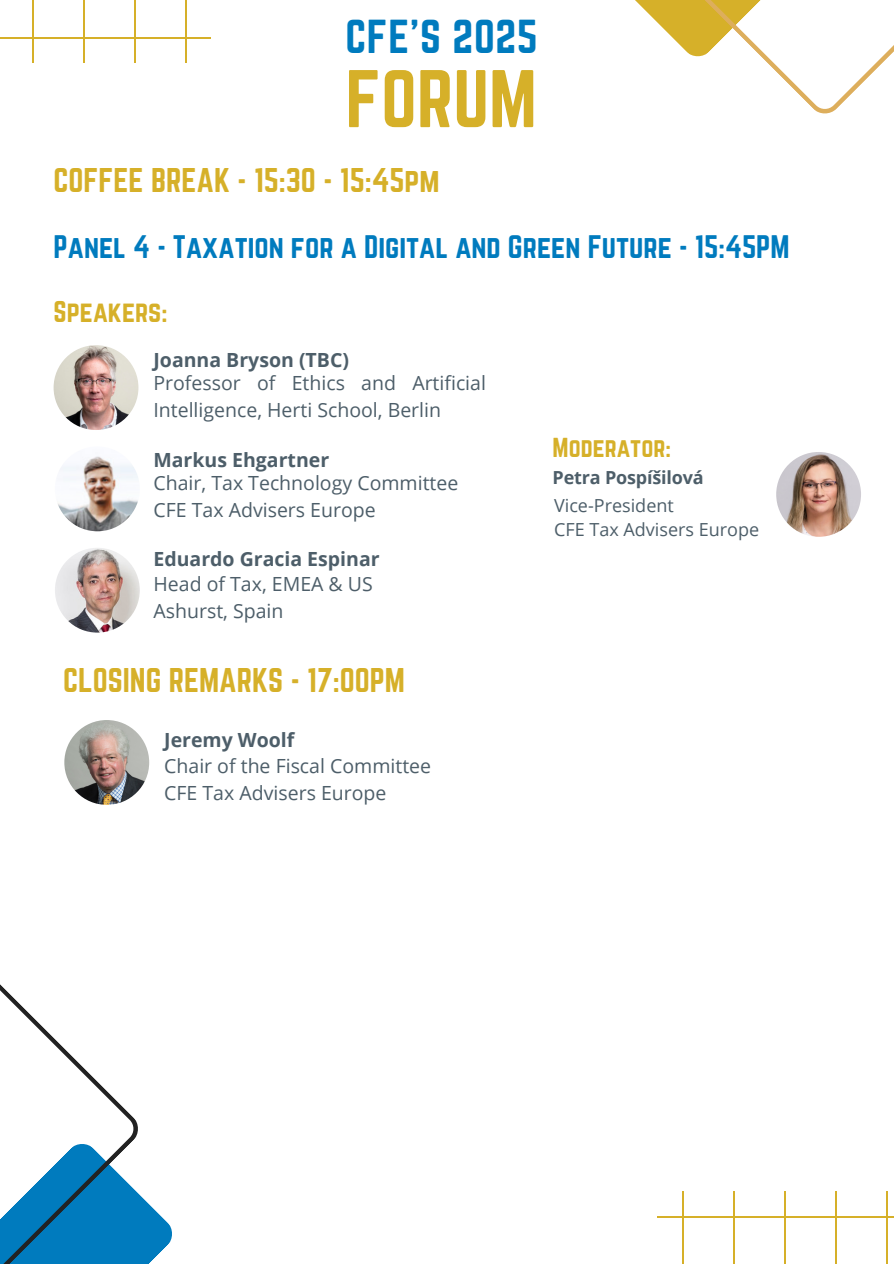
<style>
.page{position:relative;width:894px;height:1264px;background:#fff}
.page>*{position:absolute;margin:0;border:0;box-sizing:border-box;transform-origin:0 0}
.t1{font:71.25px "Norwester";color:#d6b029}
.t2{font:41.7px "Norwester";letter-spacing:.015em;color:#007bbe}
.t3{font:30px "Norwester";color:#d6b029}
.t4{font:28.5px "Norwester";color:#007bbe}
.t5{font:26.25px "Norwester";color:#d6b029}
.t6{font:24px "Norwester";color:#d6b029}
.t7{font:19.5px/27px "Open Sans";color:#4d5e69}
.t8{font:700 19.5px "Open Sans";color:#4d5e69}
.t9{font:18px "Open Sans";color:#4d5e69}
.t10{font:700 18px "Open Sans";letter-spacing:-.01em;color:#4d5e69}
</style>
<div class="page">
<svg style="left:635px;top:0;width:258px;height:114px"></svg>
<hr style="left:185px;top:0;width:1px;height:63px;background:#d6b029">
<hr style="left:134px;top:0;width:1px;height:63px;background:#d6b029">
<hr style="left:83px;top:0;width:1px;height:63px;background:#d6b029">
<hr style="left:32px;top:0;width:1px;height:63px;background:#d6b029">
<hr style="left:0;top:37px;width:211px;height:1px;background:#d6b029">
<img style="left:54px;top:345px;width:84px;height:85px;border-radius:50%">
<img style="left:55px;top:446px;width:85px;height:85px;border-radius:50%">
<img style="left:55px;top:548px;width:85px;height:84px;border-radius:50%">
<img style="left:776px;top:452px;width:84px;height:85px;border-radius:50%">
<img style="left:64px;top:720px;width:85px;height:84px;border-radius:50%">
<svg style="left:0;top:984px;width:172px;height:279px"></svg>
<hr style="left:886px;top:1191px;width:1px;height:72px;background:#d6b029">
<hr style="left:835px;top:1191px;width:1px;height:72px;background:#d6b029">
<hr style="left:784px;top:1191px;width:1px;height:72px;background:#d6b029">
<hr style="left:733px;top:1191px;width:1px;height:72px;background:#d6b029">
<hr style="left:682px;top:1191px;width:1px;height:72px;background:#d6b029">
<hr style="left:657px;top:1216px;width:236px;height:1px;background:#d6b029">
<p class="t2" style="left:345px;top:11px;width:194px">CFE’S 2025</p>
<h2 class="t1" style="left:345px;top:56px;width:193px">FORUM</h2>
<p class="t3" style="left:54px;top:162px;width:387px">COFFEE BREAK - 15:30 - 15:45pm</p>
<h6 class="t4" style="left:54px;top:230px;width:737px">Panel 4 - Taxation for a Digital and Green Future - 15:45PM</h6>
<h5 class="t5" style="left:54px;top:296px;width:115px">Speakers:</h5>
<p class="t8" style="left:153px;top:346px;width:197px">Joanna Bryson (TBC)</p>
<h6 class="t7" style="left:153px;top:369px;width:334px">Professor of Ethics and Artificial<br>Intelligence, Herti School, Berlin</h6>
<p class="t8" style="left:153px;top:446px;width:177px">Markus Ehgartner</p>
<p class="t7" style="left:153px;top:469px;width:306px">Chair, Tax Technology Committee</p>
<h5 class="t7" style="left:153px;top:496px;width:224px">CFE Tax Advisers Europe</h5>
<p class="t8" style="left:153px;top:545px;width:228px">Eduardo Gracia Espinar</p>
<h6 class="t7" style="left:153px;top:570px;width:221px">Head of Tax, EMEA &amp; US</h6>
<p class="t7" style="left:153px;top:597px;width:131px">Ashurst, Spain</p>
<p class="t3" style="left:63px;top:661px;width:343px">CLOSING REMARKS - 17:00PM</p>
<h6 class="t8" style="left:164px;top:726px;width:132px">Jeremy Woolf</h6>
<h3 class="t7" style="left:164px;top:752px;width:268px">Chair of the Fiscal Committee</h3>
<p class="t7" style="left:164px;top:779px;width:224px">CFE Tax Advisers Europe</p>
<p class="t6" style="left:552px;top:433px;width:120px">Moderator:</p>
<p class="t10" style="left:552px;top:465px;width:153px">Petra Pospíšilová</p>
<p class="t9" style="left:554px;top:492px;width:121px">Vice-President</p>
<p class="t9" style="left:554px;top:517px;width:206px">CFE Tax Advisers Europe</p>
</div>
